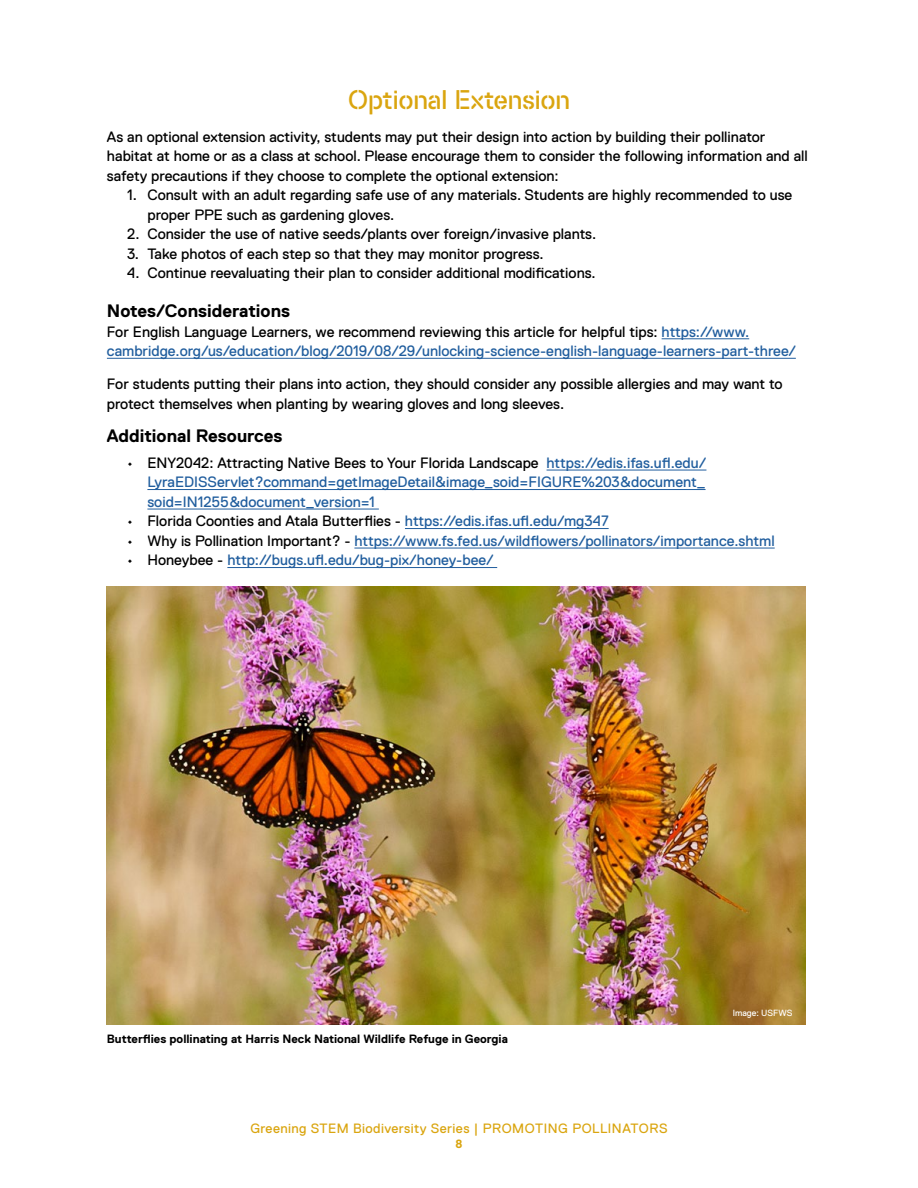
<style>
.page{position:relative;width:918px;height:1188px;background:#fff}
.page>*{position:absolute;margin:0;border:0;box-sizing:border-box;transform-origin:0 0}
.t1{font:27px "Replica Frost Stencil";color:#daa50f}
.t2{font:700 18px "Replica Std";color:#000}
.t3{font:15px/19.5px "Replica Std";color:#000}
.t4{font:15px/19.5px "Replica Std";color:#215e9e}
.t5{font:13.5px "Replica Std";letter-spacing:.03em;color:#daa50f}
.t6{font:700 12px "Replica Std";color:#000}
.t7{font:700 12px "Replica Std";color:#daa50f}
.t8{font:9px "Replica Std";color:#fff}
.s1{color:#000}
.s2{color:#215e9e}
</style>
<div class="page">
<hr style="left:662px;top:339px;width:87px;height:1px;background:#215e9e">
<hr style="left:107px;top:358px;width:689px;height:1px;background:#215e9e">
<hr style="left:547px;top:470px;width:159px;height:1px;background:#215e9e">
<hr style="left:147px;top:489px;width:559px;height:1px;background:#215e9e">
<hr style="left:147px;top:509px;width:232px;height:1px;background:#215e9e">
<hr style="left:405px;top:528px;width:204px;height:1px;background:#215e9e">
<hr style="left:354px;top:548px;width:421px;height:1px;background:#215e9e">
<hr style="left:227px;top:567px;width:270px;height:1px;background:#215e9e">
<img style="left:107px;top:586px;width:698px;height:439px">
<h1 class="t1" style="left:348px;top:84px;width:223px">Optional Extension</h1>
<p class="t3" style="left:107px;top:127px;width:702px">As an optional extension activity, students may put their design into action by building their pollinator habitat at home or as a class at school. Please encourage them to consider the following information and all safety precautions if they choose to complete the optional extension:</p>
<p class="t3" style="left:147px;top:185px;width:646px;text-indent:-20px">1. Consult with an adult regarding safe use of any materials. Students are highly recommended to use proper PPE such as gardening gloves.</p>
<p class="t3" style="left:127px;top:224px;width:471px">2. Consider the use of native seeds/plants over foreign/invasive plants.</p>
<p class="t3" style="left:127px;top:244px;width:418px">3. Take photos of each step so that they may monitor progress.</p>
<p class="t3" style="left:127px;top:263px;width:470px">4. Continue reevaluating their plan to consider additional modifications.</p>
<p class="t2" style="left:107px;top:301px;width:185px">Notes/Considerations</p>
<p class="t4" style="left:107px;top:322px;width:691px"><span class="s1">For English Language Learners, we recommend reviewing this article for helpful tips:</span> https://www. cambridge.org/us/education/blog/2019/08/29/unlocking-science-english-language-learners-part-three/</p>
<p class="t3" style="left:107px;top:374px;width:677px">For students putting their plans into action, they should consider any possible allergies and may want to protect themselves when planting by wearing gloves and long sleeves.</p>
<p class="t2" style="left:107px;top:425px;width:177px">Additional Resources</p>
<p class="t4" style="left:147px;top:453px;width:561px;text-align:justify;text-indent:-20px"><span class="s1">• ENY2042: Attracting Native Bees to Your Florida Landscape</span> https://edis.ifas.ufl.edu/ LyraEDISServlet?command=getImageDetail&amp;image_soid=FIGURE%203&amp;document_ soid=IN1255&amp;document_version=1</p>
<p class="t3" style="left:127px;top:511px;width:483px">• Florida Coonties and Atala Butterflies - <span class="s2">https://edis.ifas.ufl.edu/mg347</span></p>
<p class="t4" style="left:127px;top:531px;width:649px"><span class="s1">• Why is Pollination Important? -</span> https://www.fs.fed.us/wildflowers/pollinators/importance.shtml</p>
<p class="t4" style="left:127px;top:550px;width:368px"><span class="s1">• Honeybee -</span> http://bugs.ufl.edu/bug-pix/honey-bee/</p>
<p class="t6" style="left:107px;top:1032px;width:403px">Butterflies pollinating at Harris Neck National Wildlife Refuge in Georgia</p>
<p class="t5" style="left:250px;top:1121px;width:419px">Greening STEM Biodiversity Series | PROMOTING POLLINATORS</p>
<p class="t7" style="left:456px;top:1137px;width:8px">8</p>
<p class="t8" style="left:733px;top:1008px;width:61px">Image: USFWS</p>
</div>
